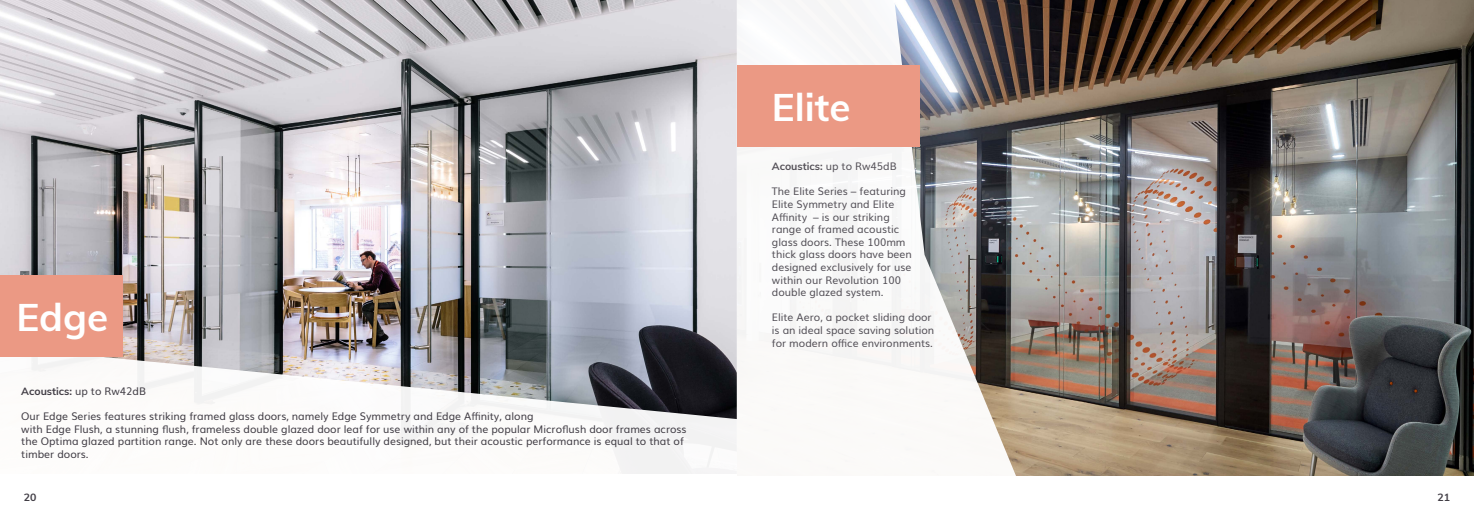
<style>
.page{position:relative;width:1474px;height:521px;background:#fff}
.page>*{position:absolute;margin:0;border:0;box-sizing:border-box;transform-origin:0 0}
.t1{font:700 38.5px "Muli";color:#fff}
.t2{font:10.5px/12.6px "Muli";color:#413d45}
.t3{font:700 10.5px "Muli";color:#413d45}
.s1{font-weight:400}
</style>
<div class="page">
<img style="left:1px;top:0;width:735px;height:345px">
<svg style="left:32px;top:345px;width:704px;height:129px"></svg>
<div style="left:0;top:275px;width:123px;height:82px;background:#eb9984"></div>
<img style="left:1022px;top:0;width:451px;height:475px">
<svg style="left:736px;top:0;width:286px;height:476px"></svg>
<div style="left:737px;top:65px;width:183px;height:82px;background:#eb9984"></div>
<h1 class="t1" style="left:16px;top:289px;width:93px">Edge</h1>
<p class="t3" style="left:21px;top:383px;width:126px">Acoustics: <span class="s1">up to Rw42dB</span></p>
<p class="t2" style="left:21px;top:409px;width:667px">Our Edge Series features striking framed glass doors, namely Edge Symmetry and Edge Affinity, along<br>with Edge Flush, a stunning flush, frameless double glazed door leaf for use within any of the popular Microflush door frames across the Optima glazed partition range. Not only are these doors beautifully designed, but their acoustic performance is equal to that of timber doors.</p>
<h1 class="t1" style="left:772px;top:79px;width:80px">Elite</h1>
<p class="t3" style="left:772px;top:159px;width:126px">Acoustics: <span class="s1">up to Rw45dB</span></p>
<p class="t2" style="left:772px;top:184px;width:141px">The Elite Series – featuring<br>Elite Symmetry and Elite<br>Affinity – is our striking range of framed acoustic glass doors. These 100mm thick glass doors have been designed exclusively for use within our Revolution 100 double glazed system.</p>
<p class="t2" style="left:772px;top:310px;width:164px">Elite Aero, a pocket sliding door is an ideal space saving solution for modern office environments.</p>
<p class="t3" style="left:24px;top:490px;width:14px">20</p>
<p class="t3" style="left:1437px;top:490px;width:14px">21</p>
</div>
